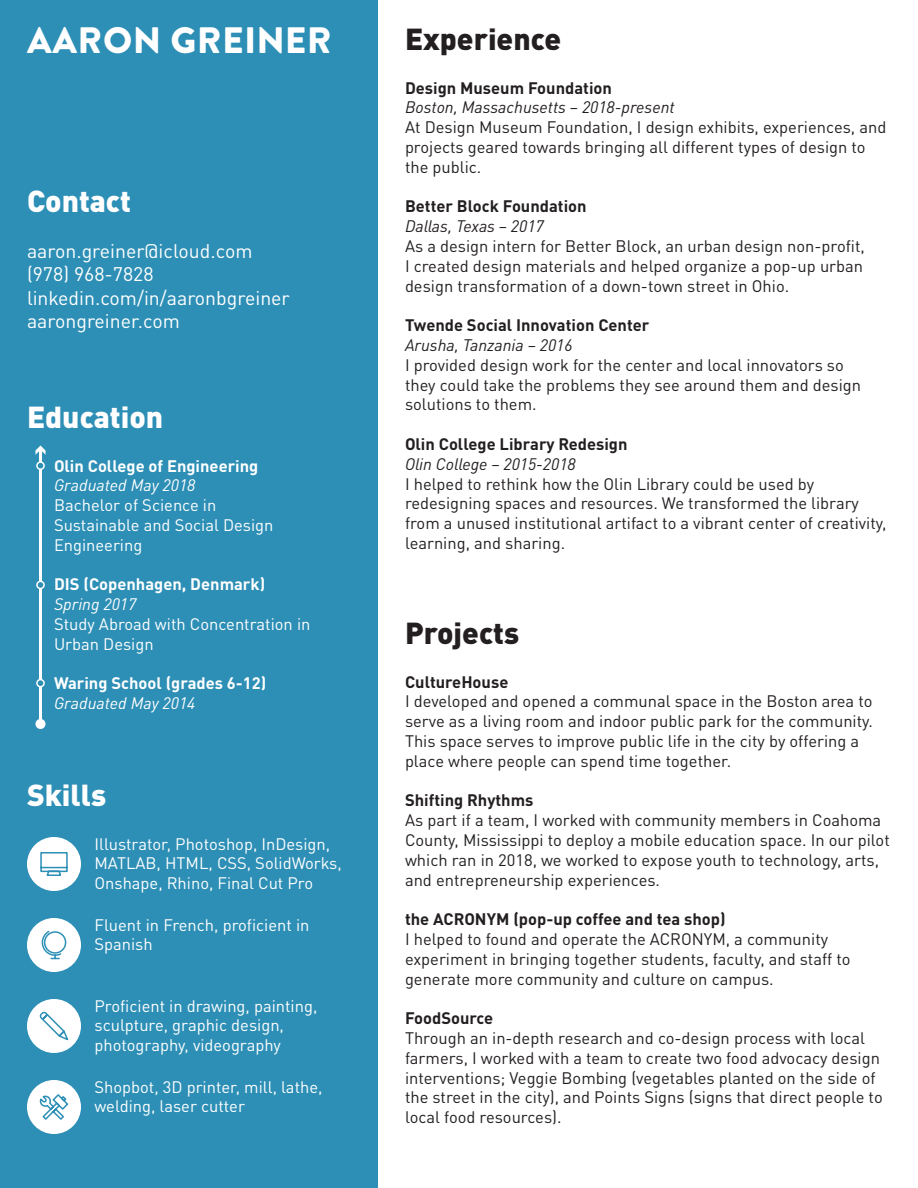
<style>
.page{position:relative;width:918px;height:1188px;background:#fff}
.page>*{position:absolute;margin:0;border:0;box-sizing:border-box;transform-origin:0 0}
.t1{font:900 36.75px "Brandon Text";letter-spacing:.02em;color:#fff}
.t2{font:900 30px "DINOT";color:#fff}
.t3{font:900 30px "DINOT";color:#231f20}
.t4{font:19.5px "DINOT";color:#fff}
.t5{font:16.5px/19.8px "DINOT";color:#231f20}
.t6{font:16.5px/19.8px "DINOT";color:#fff}
.t7{font:700 16.5px "DINOT";color:#231f20}
.t8{font:italic 16.5px "DINOT";color:#231f20}
.t9{font:700 16.5px "DINOT";color:#fff}
.t10{font:italic 16.5px "DINOT";color:#fff}
</style>
<div class="page">
<div style="left:0;top:0;width:378px;height:1188px;background:#2d8fb6"></div>
<hr style="left:39px;top:459px;width:3px;height:265px;background:#fff">
<svg style="left:35px;top:446px;width:11px;height:13px"></svg>
<div style="left:35px;top:719px;width:11px;height:10px;background:#fff;border-radius:50%"></div>
<div style="left:37px;top:462px;width:7px;height:7px;background:#2e8fb4;border-radius:50%"></div>
<div style="left:36px;top:461px;width:9px;height:9px;border:2px solid #fff;border-radius:50%"></div>
<div style="left:37px;top:581px;width:7px;height:7px;background:#2e8fb4;border-radius:50%"></div>
<div style="left:36px;top:581px;width:9px;height:8px;border:2px solid #fff;border-radius:50%"></div>
<div style="left:37px;top:680px;width:7px;height:7px;background:#2e8fb4;border-radius:50%"></div>
<div style="left:36px;top:679px;width:9px;height:8px;border:2px solid #fff;border-radius:50%"></div>
<div style="left:27px;top:837px;width:54px;height:54px;background:#fff;border-radius:50%"></div>
<svg style="left:40px;top:852px;width:28px;height:24px"></svg>
<div style="left:27px;top:918px;width:54px;height:54px;background:#fff;border-radius:50%"></div>
<svg style="left:41px;top:930px;width:26px;height:30px"></svg>
<div style="left:27px;top:999px;width:54px;height:54px;background:#fff;border-radius:50%"></div>
<svg style="left:39px;top:1011px;width:30px;height:30px"></svg>
<div style="left:27px;top:1080px;width:54px;height:54px;background:#fff;border-radius:50%"></div>
<svg style="left:39px;top:1094px;width:30px;height:26px"></svg>
<p class="t1" style="left:27px;top:14px;width:306px">AARON GREINER</p>
<p class="t2" style="left:27px;top:181px;width:106px">Contact</p>
<p class="t4" style="left:27px;top:239px;width:227px">aaron.greiner@icloud.com</p>
<p class="t4" style="left:27px;top:262px;width:128px">(978) 968-7828</p>
<p class="t4" style="left:27px;top:285px;width:264px">linkedin.com/in/aaronbgreiner</p>
<p class="t4" style="left:27px;top:309px;width:154px">aarongreiner.com</p>
<p class="t2" style="left:27px;top:397px;width:138px">Education</p>
<p class="t9" style="left:54px;top:455px;width:206px">Olin College of Engineering</p>
<p class="t10" style="left:54px;top:475px;width:143px">Graduated May 2018</p>
<p class="t6" style="left:54px;top:495px;width:164px">Bachelor of Science in</p>
<p class="t6" style="left:54px;top:515px;width:221px">Sustainable and Social Design<br>Engineering</p>
<p class="t9" style="left:54px;top:574px;width:213px">DIS (Copenhagen, Denmark)</p>
<p class="t10" style="left:54px;top:594px;width:84px">Spring 2017</p>
<p class="t6" style="left:54px;top:614px;width:258px">Study Abroad with Concentration in<br>Urban Design</p>
<p class="t9" style="left:54px;top:673px;width:214px">Waring School (grades 6-12)</p>
<p class="t10" style="left:54px;top:693px;width:143px">Graduated May 2014</p>
<p class="t2" style="left:27px;top:775px;width:81px">Skills</p>
<p class="t6" style="left:94px;top:833px;width:249px">Illustrator, Photoshop, InDesign,<br>MATLAB, HTML, CSS, SolidWorks,<br>Onshape, Rhino, Final Cut Pro</p>
<p class="t6" style="left:94px;top:914px;width:217px">Fluent in French, proficient in<br>Spanish</p>
<p class="t6" style="left:94px;top:995px;width:224px">Proficient in drawing, painting, sculpture, graphic design, photography, videography</p>
<p class="t6" style="left:94px;top:1076px;width:230px">Shopbot, 3D printer, mill, lathe, welding, laser cutter</p>
<p class="t3" style="left:405px;top:19px;width:158px">Experience</p>
<p class="t7" style="left:405px;top:77px;width:208px">Design Museum Foundation</p>
<p class="t8" style="left:405px;top:97px;width:271px">Boston, Massachusetts – 2018-present</p>
<p class="t5" style="left:405px;top:117px;width:483px">At Design Museum Foundation, I design exhibits, experiences, and projects geared towards bringing all different types of design to the public.</p>
<p class="t7" style="left:405px;top:196px;width:183px">Better Block Foundation</p>
<p class="t8" style="left:405px;top:216px;width:140px">Dallas, Texas – 2017</p>
<p class="t5" style="left:405px;top:236px;width:461px;text-align:justify">As a design intern for Better Block, an urban design non-profit, I created design materials and helped organize a pop-up urban design transformation of a down-town street in Ohio.</p>
<p class="t7" style="left:405px;top:314px;width:246px">Twende Social Innovation Center</p>
<p class="t8" style="left:405px;top:335px;width:169px">Arusha, Tanzania – 2016</p>
<p class="t5" style="left:405px;top:355px;width:458px">I provided design work for the center and local innovators so they could take the problems they see around them and design solutions to them.</p>
<p class="t7" style="left:405px;top:433px;width:224px">Olin College Library Redesign</p>
<p class="t8" style="left:405px;top:454px;width:172px">Olin College – 2015-2018</p>
<p class="t5" style="left:405px;top:473px;width:483px">I helped to rethink how the Olin Library could be used by redesigning spaces and resources. We transformed the library from a unused institutional artifact to a vibrant center of creativity, learning, and sharing.</p>
<p class="t3" style="left:405px;top:613px;width:116px">Projects</p>
<p class="t7" style="left:405px;top:671px;width:105px">CultureHouse</p>
<p class="t5" style="left:405px;top:691px;width:470px">I developed and opened a communal space in the Boston area to serve as a living room and indoor public park for the community.<br>This space serves to improve public life in the city by offering a place where people can spend time together.</p>
<p class="t7" style="left:405px;top:790px;width:130px">Shifting Rhythms</p>
<p class="t5" style="left:405px;top:810px;width:486px">As part if a team, I worked with community members in Coahoma County, Mississippi to deploy a mobile education space. In our pilot which ran in 2018, we worked to expose youth to technology, arts, and entrepreneurship experiences.</p>
<p class="t7" style="left:405px;top:908px;width:322px">the ACRONYM (pop-up coffee and tea shop)</p>
<p class="t5" style="left:405px;top:929px;width:447px">I helped to found and operate the ACRONYM, a community experiment in bringing together students, faculty, and staff to generate more community and culture on campus.</p>
<p class="t7" style="left:405px;top:1007px;width:90px">FoodSource</p>
<p class="t5" style="left:405px;top:1028px;width:479px">Through an in-depth research and co-design process with local farmers, I worked with a team to create two food advocacy design interventions; Veggie Bombing (vegetables planted on the side of the street in the city), and Points Signs (signs that direct people to local food resources).</p>
</div>
